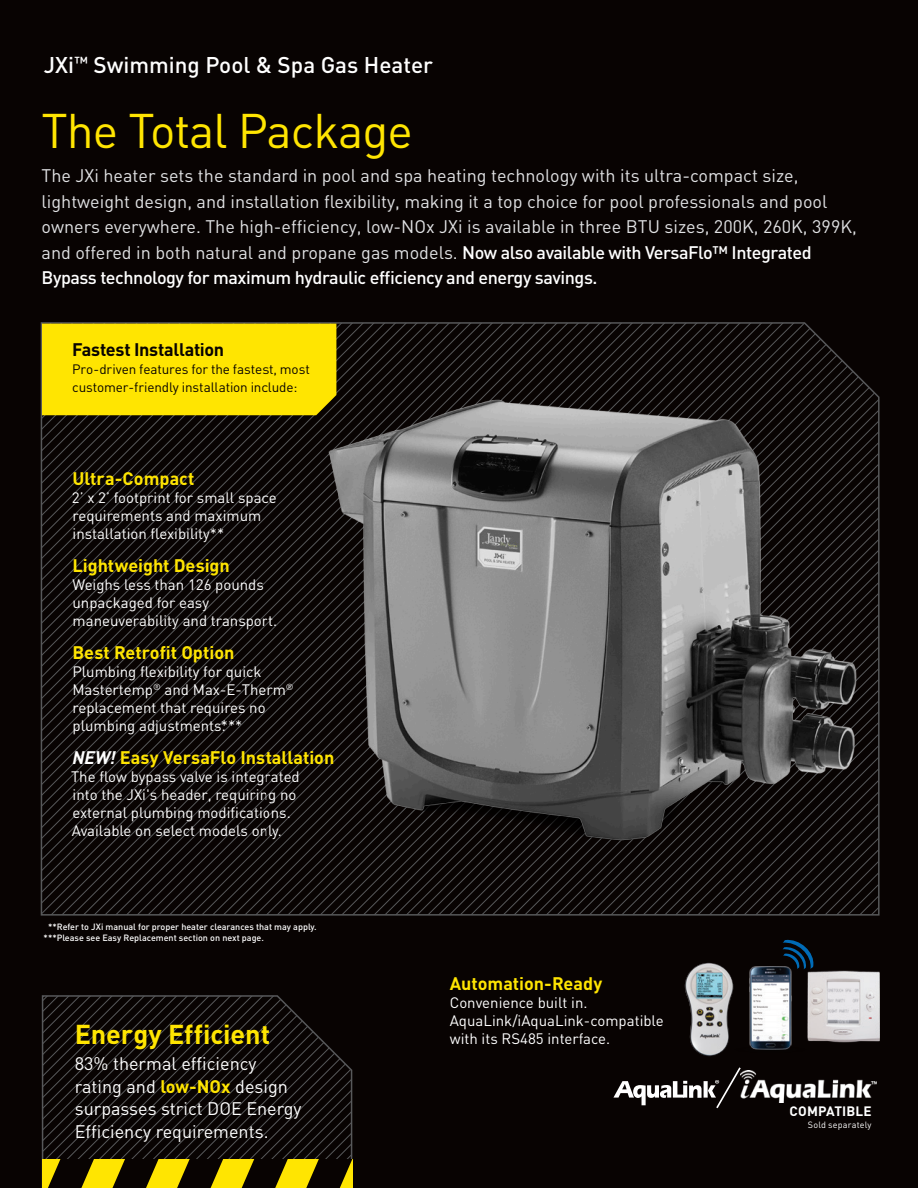
<style>
.page{position:relative;width:918px;height:1188px;background:#080302}
.page>*{position:absolute;margin:0;border:0;box-sizing:border-box;transform-origin:0 0}
.t1{font:48px "DIN";letter-spacing:-.02em;color:#ffe501}
.Callout{font:700 27px "DIN";letter-spacing:-.005em;color:#ffe501}
.Paragraph_Heading{font:500 22.5px "DIN";color:#fff}
.Large_Body_Text{font:18px/25.5px "DIN";color:#e1e2e4}
.Callout-2{font:700 18px "DIN";color:#ffe501}
.Body_Text{font:18px/22.5px "DIN";color:#fff}
.Callout-3{font:700 18px "DIN";letter-spacing:-.02em;color:#080302}
.Body_Text-2{font:15px/18px "DIN";color:#fff}
.Body{font:13.5px/18px "DIN";letter-spacing:-.01em;color:#080302}
.Callout-4{font:700 13.5px "DIN";letter-spacing:.01em;color:#fff}
.Body_Text-3{font:500 9px "DIN";color:#fff}
.Callout-5{font:9px "DIN";letter-spacing:.015em;color:#fff}
.s1{font-weight:500;color:#fff}
.s2{font-family:"DINOT";font-style:italic;color:#fff}
.s3{font-weight:700;color:#ffe501}
</style>
<div class="page">
<svg style="left:41px;top:323px;width:295px;height:592px"></svg>
<svg style="left:42px;top:996px;width:310px;height:192px"></svg>
<img style="left:742px;top:1076px;width:134px;height:26px">
<svg style="left:613px;top:1076px;width:129px;height:33px"></svg>
<img style="left:815px;top:970px;width:65px;height:73px">
<img style="left:266px;top:328px;width:614px;height:588px">
<svg style="left:782px;top:939px;width:33px;height:102px"></svg>
<img style="left:685px;top:963px;width:45px;height:93px">
<img style="left:730px;top:953px;width:80px;height:123px">
<p class="Paragraph_Heading" style="left:44px;top:50px;width:391px">JXi<sup>™</sup> Swimming Pool &amp; Spa Gas Heater</p>
<p class="t1" style="left:42px;top:101px;width:373px">The Total Package</p>
<p class="Large_Body_Text" style="left:42px;top:163px;width:817px">The JXi heater sets the standard in pool and spa heating technology with its ultra-compact size, lightweight design, and installation flexibility, making it a top choice for pool professionals and pool owners everywhere. The high-efficiency, low-NOx JXi is available in three BTU sizes, 200K, 260K, 399K, and offered in both natural and propane gas models. <span class="s1">Now also available with VersaFlo™ Integrated Bypass technology for maximum hydraulic efficiency and energy savings.</span></p>
<p class="Callout-3" style="left:72px;top:337px;width:154px">Fastest Installation</p>
<p class="Body" style="left:72px;top:360px;width:239px">Pro-driven features for the fastest, most customer-friendly installation include:</p>
<p class="Callout-2" style="left:72px;top:466px;width:124px">Ultra-Compact</p>
<p class="Body_Text-2" style="left:72px;top:488px;width:206px">2’ x 2’ footprint for small space requirements and maximum installation flexibility**</p>
<p class="Callout-2" style="left:72px;top:553px;width:159px">Lightweight Design</p>
<p class="Body_Text-2" style="left:72px;top:575px;width:206px">Weighs less than 126 pounds unpackaged for easy maneuverability and transport.</p>
<p class="Callout-2" style="left:72px;top:640px;width:163px">Best Retrofit Option</p>
<p class="Body_Text-2" style="left:72px;top:662px;width:223px">Plumbing flexibility for quick<br>Mastertemp<sup>®</sup> and Max-E-Therm<sup>® </sup>replacement that requires no plumbing adjustments.***</p>
<p class="Callout-2" style="left:72px;top:745px;width:263px"><span class="s2">NEW!</span> Easy VersaFlo Installation</p>
<p class="Body_Text-2" style="left:71px;top:767px;width:230px">The flow bypass valve is integrated into the JXi's header, requiring no external plumbing modifications.<br>Available on select models only.</p>
<p class="Body_Text-3" style="left:48px;top:921px;width:270px">**Refer to JXi manual for proper heater clearances that may apply.</p>
<p class="Body_Text-3" style="left:44px;top:932px;width:222px">***Please see Easy Replacement section on next page.</p>
<p class="Callout" style="left:75px;top:1017px;width:197px">Energy Efficient</p>
<p class="Body_Text" style="left:75px;top:1052px;width:228px">83% thermal efficiency rating and <span class="s3">low-NOx</span> design surpasses strict DOE Energy<br>Efficiency requirements.</p>
<p class="Callout-2" style="left:450px;top:972px;width:154px">Automation-Ready</p>
<p class="Body_Text-2" style="left:450px;top:994px;width:215px">Convenience built in.<br>AquaLink/iAquaLink-compatible with its RS485 interface.</p>
<p class="Callout-4" style="left:789px;top:1103px;width:84px">COMPATIBLE</p>
<p class="Callout-5" style="left:808px;top:1120px;width:65px">Sold separately</p>
</div>
